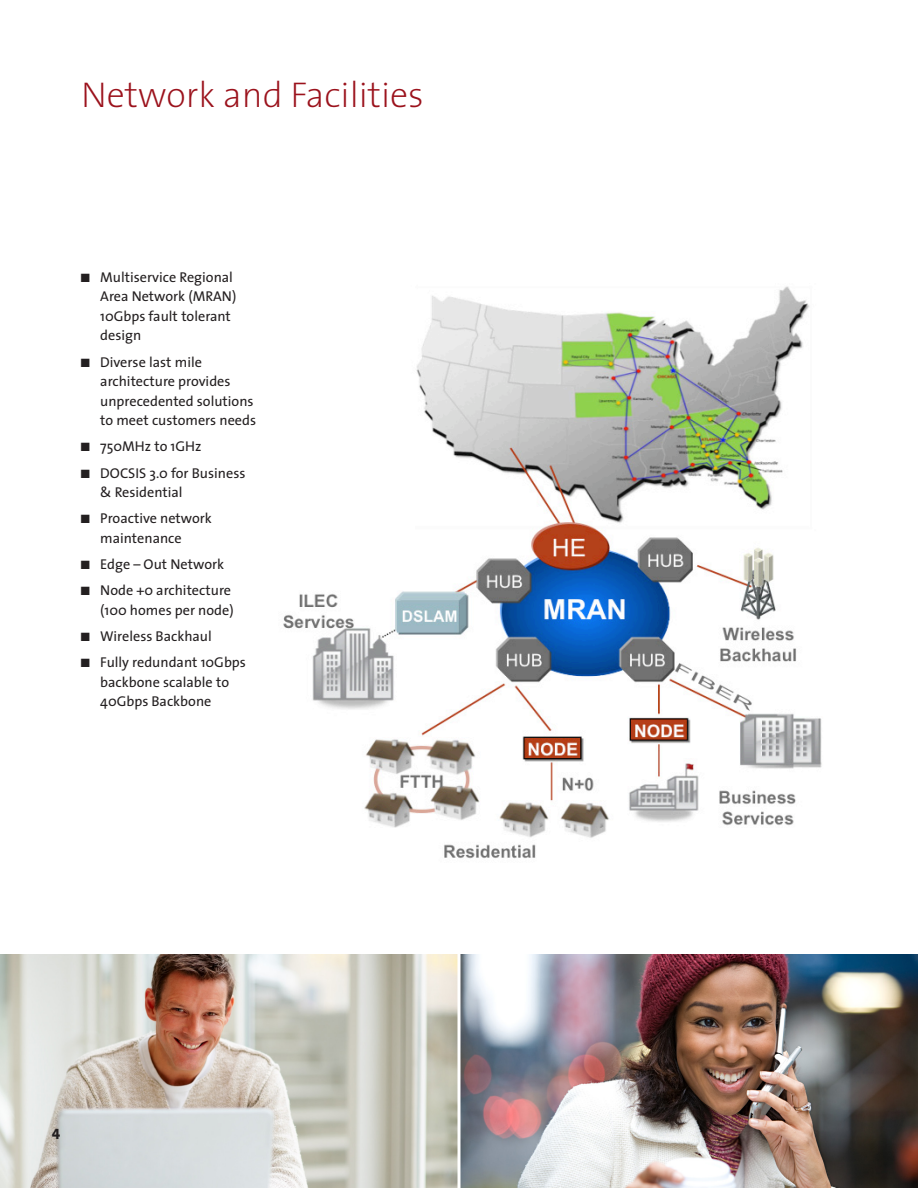
<style>
.page{position:relative;width:918px;height:1188px;background:#fff}
.page>*{position:absolute;margin:0;border:0;box-sizing:border-box;transform-origin:0 0}
.headers{font:200 36px "The Sans";color:#9b121c}
.t1{font:15px "The Sans Extra Bold Caps";color:#231f20}
.bullets{font:14.25px/19.5px "The Sans";color:#231f20}
</style>
<div class="page">
<img style="left:283px;top:286px;width:539px;height:573px">
<img style="left:0;top:955px;width:458px;height:233px">
<img style="left:461px;top:955px;width:457px;height:233px">
<p class="headers" style="left:81px;top:66px;width:344px">Network and Facilities</p>
<p class="bullets" style="left:100px;top:267px;width:138px;text-indent:-19px">■ Multiservice Regional<br>Area Network (MRAN)<br>10Gbps fault tolerant design</p>
<p class="bullets" style="left:100px;top:352px;width:157px;text-indent:-19px">■ Diverse last mile architecture provides unprecedented solutions to meet customers needs</p>
<p class="bullets" style="left:81px;top:436px;width:122px">■ 750MHz to 1GHz</p>
<p class="bullets" style="left:100px;top:463px;width:147px;text-indent:-19px">■ DOCSIS 3.0 for Business &amp; Residential</p>
<p class="bullets" style="left:100px;top:508px;width:113px;text-indent:-19px">■ Proactive network maintenance</p>
<p class="bullets" style="left:81px;top:554px;width:145px">■ Edge – Out Network</p>
<p class="bullets" style="left:81px;top:580px;width:154px;text-align:right">■ Node +0 architecture (100 homes per node)</p>
<p class="bullets" style="left:81px;top:626px;width:133px">■ Wireless Backhaul</p>
<p class="bullets" style="left:100px;top:652px;width:147px;text-indent:-19px">■ Fully redundant 10Gbps backbone scalable to<br>40Gbps Backbone</p>
<p class="t1" style="left:52px;top:1121px;width:10px">4</p>
</div>
